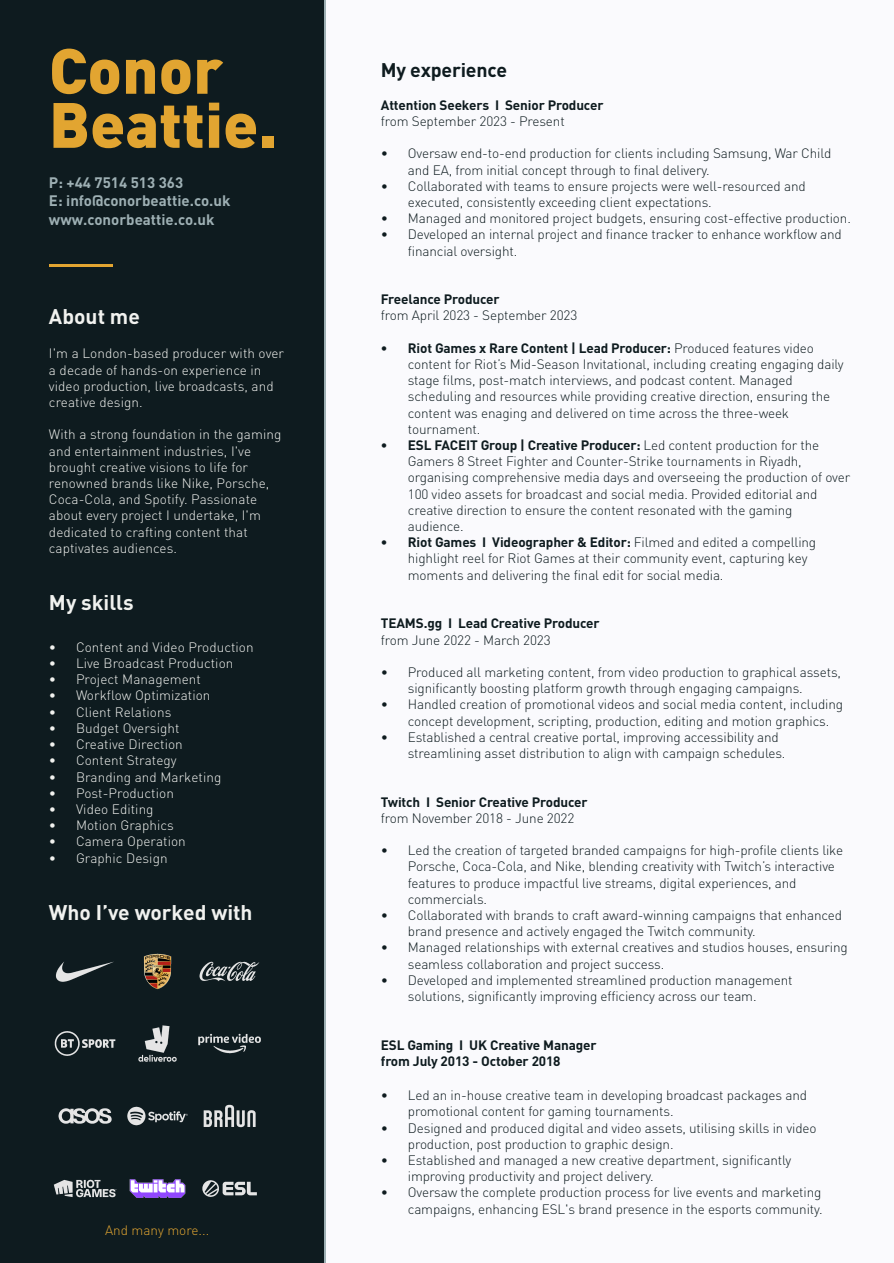
<style>
.page{position:relative;width:894px;height:1263px;background:#fff}
.page>*{position:absolute;margin:0;border:0;box-sizing:border-box;transform-origin:0 0}
.t1{font:900 62.85px/54px "DIN Pro";color:#e2a531}
.t2{font:700 21px "DIN Pro";color:#f1f2ef}
.t3{font:700 19.5px "DIN Pro";letter-spacing:-.01em;color:#0e1b1f}
.t4{font:700 15px/18px "DIN Pro";color:#9eb0b4}
.t5{font:300 13.5px/16.2px "DIN Pro";letter-spacing:-.01em;color:#0e1b1f}
.t6{font:300 13.5px/16.2px "DIN Pro";letter-spacing:.005em;color:#f1f2ef}
.t7{font:700 13.5px/16.2px "DIN Pro";letter-spacing:-.01em;color:#0e1b1f}
.t8{font:300 13.5px "DIN Pro";color:#e2a531}
.s1{font-weight:700}
</style>
<div class="page">
<div style="left:0;top:0;width:893px;height:1263px;background:#fafafd"></div>
<hr style="left:323px;top:0;width:2px;height:1263px;background:#9eb0b4">
<div style="left:0;top:0;width:323px;height:1263px;background:#0e1b1f"></div>
<img style="left:53px;top:953px;width:208px;height:245px">
<hr style="left:49px;top:265px;width:64px;height:2px;background:#e2a531">
<h1 class="t1" style="left:49px;top:41px;width:229px">Conor<br>Beattie.</h1>
<p class="t4" style="left:49px;top:173px;width:183px">P: +44 7514 513 363<br>E: info@conorbeattie.co.uk www.conorbeattie.co.uk</p>
<h2 class="t2" style="left:49px;top:302px;width:92px">About me</h2>
<p class="t6" style="left:49px;top:345px;width:236px">I'm a London-based producer with over a decade of hands-on experience in video production, live broadcasts, and creative design.</p>
<p class="t6" style="left:49px;top:426px;width:234px">With a strong foundation in the gaming and entertainment industries, I've brought creative visions to life for renowned brands like Nike, Porsche, Coca-Cola, and Spotify. Passionate about every project I undertake, I'm dedicated to crafting content that captivates audiences.</p>
<h2 class="t2" style="left:49px;top:588px;width:86px">My skills</h2>
<p class="t6" style="left:49px;top:638px;width:206px">• Content and Video Production</p>
<p class="t6" style="left:49px;top:654px;width:186px">• Live Broadcast Production</p>
<p class="t6" style="left:49px;top:670px;width:153px">• Project Management</p>
<p class="t6" style="left:49px;top:687px;width:163px">• Workflow Optimization</p>
<p class="t6" style="left:49px;top:703px;width:124px">• Client Relations</p>
<p class="t6" style="left:49px;top:719px;width:132px">• Budget Oversight</p>
<p class="t6" style="left:49px;top:735px;width:135px">• Creative Direction</p>
<p class="t6" style="left:49px;top:751px;width:129px">• Content Strategy</p>
<p class="t6" style="left:49px;top:768px;width:174px">• Branding and Marketing</p>
<p class="t6" style="left:49px;top:784px;width:126px">• Post-Production</p>
<p class="t6" style="left:49px;top:800px;width:106px">• Video Editing</p>
<p class="t6" style="left:49px;top:816px;width:126px">• Motion Graphics</p>
<p class="t6" style="left:49px;top:832px;width:138px">• Camera Operation</p>
<p class="t6" style="left:49px;top:849px;width:120px">• Graphic Design</p>
<h2 class="t2" style="left:49px;top:898px;width:205px">Who I’ve worked with</h2>
<p class="t8" style="left:105px;top:1221px;width:106px">And many more...</p>
<h3 class="t3" style="left:380px;top:57px;width:128px">My experience</h3>
<p class="t7" style="left:380px;top:96px;width:224px">Attention Seekers I Senior Producer</p>
<p class="t5" style="left:380px;top:112px;width:185px">from September 2023 - Present</p>
<p class="t5" style="left:407px;top:145px;width:425px;text-indent:-27px">• Oversaw end-to-end production for clients including Samsung, War Child and EA, from initial concept through to final delivery.</p>
<p class="t5" style="left:407px;top:177px;width:399px;text-indent:-27px">• Collaborated with teams to ensure projects were well-resourced and executed, consistently exceeding client expectations.</p>
<p class="t5" style="left:380px;top:210px;width:471px">• Managed and monitored project budgets, ensuring cost-effective production.</p>
<p class="t5" style="left:407px;top:226px;width:435px;text-indent:-27px">• Developed an internal project and finance tracker to enhance workflow and financial oversight.</p>
<p class="t7" style="left:380px;top:291px;width:120px">Freelance Producer</p>
<p class="t5" style="left:380px;top:307px;width:198px">from April 2023 - September 2023</p>
<p class="t5" style="left:407px;top:339px;width:437px;text-indent:-27px"><span class="s1">• Riot Games x Rare Content | Lead Producer:</span> Produced features video content for Riot’s Mid-Season Invitational, including creating engaging daily stage films, post-match interviews, and podcast content. Managed scheduling and resources while providing creative direction, ensuring the content was enaging and delivered on time across the three-week tournament.</p>
<p class="t5" style="left:407px;top:436px;width:444px;text-indent:-27px"><span class="s1">• ESL FACEIT Group | Creative Producer:</span> Led content production for the Gamers 8 Street Fighter and Counter-Strike tournaments in Riyadh, organising comprehensive media days and overseeing the production of over 100 video assets for broadcast and social media. Provided editorial and creative direction to ensure the content resonated with the gaming audience.</p>
<p class="t5" style="left:407px;top:534px;width:410px;text-indent:-27px"><span class="s1">• Riot Games I Videographer &amp; Editor:</span> Filmed and edited a compelling highlight reel for Riot Games at their community event, capturing key moments and delivering the final edit for social media.</p>
<p class="t7" style="left:380px;top:615px;width:220px">TEAMS.gg I Lead Creative Producer</p>
<p class="t5" style="left:380px;top:631px;width:171px">from June 2022 - March 2023</p>
<p class="t5" style="left:407px;top:663px;width:434px;text-indent:-27px">• Produced all marketing content, from video production to graphical assets, significantly boosting platform growth through engaging campaigns.</p>
<p class="t5" style="left:407px;top:696px;width:436px;text-indent:-27px">• Handled creation of promotional videos and social media content, including concept development, scripting, production, editing and motion graphics.</p>
<p class="t5" style="left:407px;top:728px;width:379px;text-indent:-27px">• Established a central creative portal, improving accessibility and streamlining asset distribution to align with campaign schedules.</p>
<p class="t7" style="left:380px;top:793px;width:208px">Twitch I Senior Creative Producer</p>
<p class="t5" style="left:380px;top:809px;width:195px">from November 2018 - June 2022</p>
<p class="t5" style="left:407px;top:841px;width:436px;text-indent:-27px">• Led the creation of targeted branded campaigns for high-profile clients like Porsche, Coca-Cola, and Nike, blending creativity with Twitch’s interactive features to produce impactful live streams, digital experiences, and commercials.</p>
<p class="t5" style="left:407px;top:906px;width:435px;text-indent:-27px">• Collaborated with brands to craft award-winning campaigns that enhanced brand presence and actively engaged the Twitch community.</p>
<p class="t5" style="left:407px;top:939px;width:441px;text-indent:-27px">• Managed relationships with external creatives and studios houses, ensuring seamless collaboration and project success.</p>
<p class="t5" style="left:407px;top:971px;width:386px;text-indent:-27px">• Developed and implemented streamlined production management solutions, significantly improving efficiency across our team.</p>
<p class="t7" style="left:380px;top:1036px;width:217px">ESL Gaming I UK Creative Manager from July 2013 - October 2018</p>
<p class="t5" style="left:407px;top:1086px;width:400px;text-indent:-27px">• Led an in-house creative team in developing broadcast packages and promotional content for gaming tournaments.</p>
<p class="t5" style="left:407px;top:1119px;width:410px;text-indent:-27px">• Designed and produced digital and video assets, utilising skills in video production, post production to graphic design.</p>
<p class="t5" style="left:407px;top:1151px;width:384px;text-indent:-27px">• Established and managed a new creative department, significantly improving productivity and project delivery.</p>
<p class="t5" style="left:380px;top:1183px;width:443px;text-align:right">• Oversaw the complete production process for live events and marketing campaigns, enhancing ESL's brand presence in the esports community.</p>
</div>
